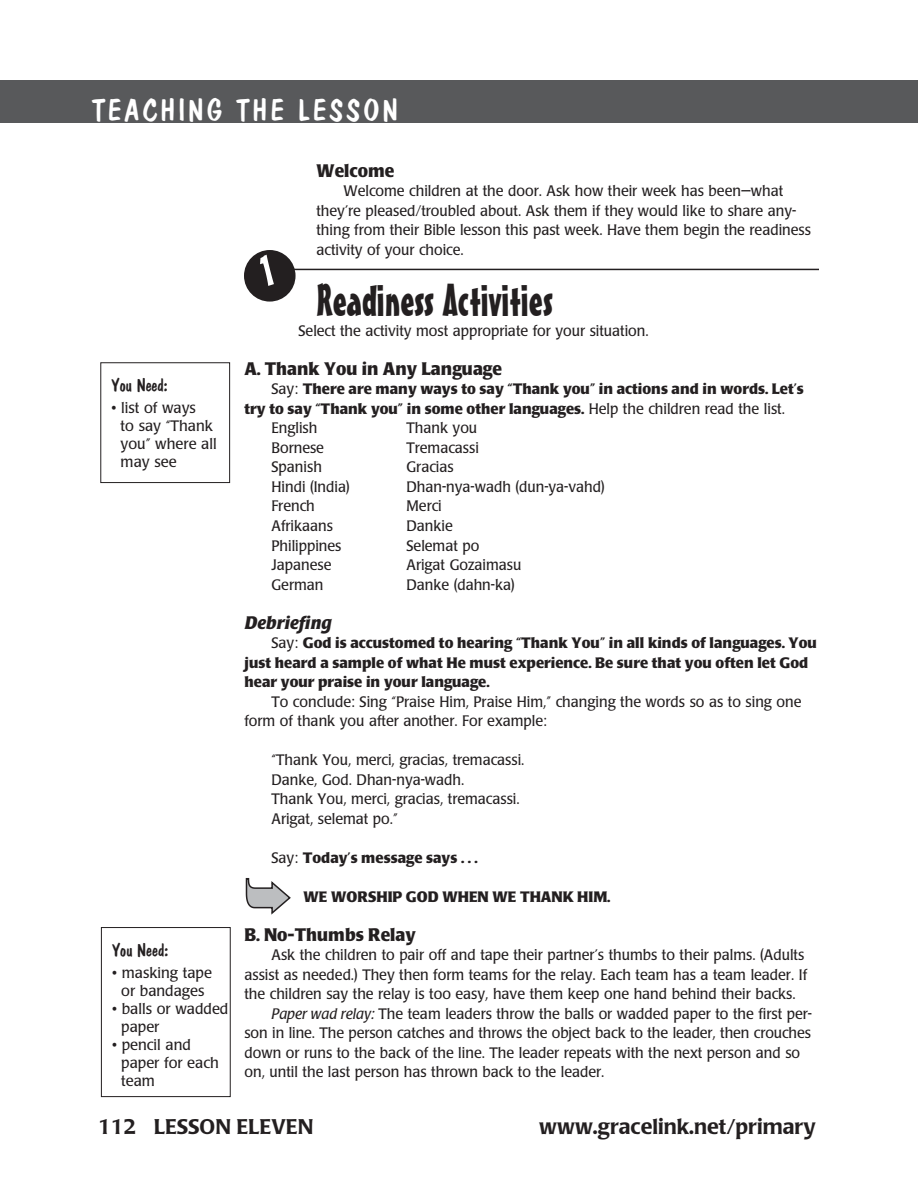
<style>
.page{position:relative;width:918px;height:1202px;background:#fff}
.page>*{position:absolute;margin:0;border:0;box-sizing:border-box;transform-origin:0 0}
.section_title{font:45px "Mister Earl BT";color:#231f20}
.t1{font:30px "Dom Casual D";letter-spacing:.1em;color:#fff}
.t2{font:500 21px "Poppl Laudatio";color:#231f20}
.subhead{font:700 18px "Poppl Laudatio";color:#231f20;scale:.95 1}
.You_Need_head{font:18px "Dom Casual D";color:#231f20}
.subhead-2{font:italic 700 18px "Poppl Laudatio";color:#231f20}
.body{font:15px/19.5px "Poppl Laudatio";color:#231f20;scale:.95 1}
.body-2{font:700 15px/19.5px "Poppl Laudatio";color:#231f20}
.Welcome{font:15px/19.5px "Poppl Laudatio";color:#231f20;scale:.95 1}
.You_Need_items{font:15px/18px "Poppl Laudatio";color:#231f20}
.body-Xindent{font:700 15px "Poppl Laudatio";color:#231f20}
.s1{font-weight:400}
.s2{font-style:italic}
</style>
<div class="page">
<hr style="left:292px;top:269px;width:527px;height:1px;background:#231f20">
<div style="left:0;top:80px;width:891px;height:43px;background:#58595b"></div>
<div style="left:891px;top:80px;width:27px;height:43px;background:#58595b"></div>
<div style="left:101px;top:927px;width:130px;height:170px;border:1px solid #231f20"></div>
<svg style="left:246px;top:878px;width:45px;height:36px"></svg>
<div style="left:100px;top:362px;width:130px;height:121px;border:1px solid #231f20"></div>
<svg style="left:244px;top:250px;width:52px;height:51px"></svg>
<p class="t1" style="left:92px;top:92px;width:307px">TEACHING THE LESSON</p>
<p class="You_Need_head" style="left:112px;top:374px;width:58px">You Need:</p>
<p class="You_Need_items" style="left:121px;top:399px;width:98px;text-indent:-9px">• list of ways<br>to say “Thank you” where all may see</p>
<p class="You_Need_head" style="left:112px;top:939px;width:58px">You Need:</p>
<p class="You_Need_items" style="left:112px;top:964px;width:101px;text-align:center">• masking tape or bandages</p>
<p class="You_Need_items" style="left:121px;top:1000px;width:109px;text-indent:-9px">• balls or wadded paper</p>
<p class="You_Need_items" style="left:121px;top:1036px;width:99px;text-indent:-9px">• pencil and paper for each team</p>
<p class="subhead" style="left:317px;top:160px;width:84px">Welcome</p>
<p class="Welcome" style="left:316px;top:182px;width:522px;text-indent:27px">Welcome children at the door. Ask how their week has been—what they’re pleased/troubled about. Ask them if they would like to share any&shy;thing from their Bible lesson this past week. Have them begin the readiness activity of your choice.</p>
<p class="section_title" style="left:317px;top:273px;width:238px">Readiness Activities</p>
<p class="body" style="left:299px;top:321px;width:370px">Select the activity most appropriate for your situation.</p>
<p class="subhead" style="left:244px;top:358px;width:273px">A. Thank You in Any Language</p>
<p class="body-2" style="left:244px;top:380px;width:561px;text-indent:27px"><span class="s1">Say:</span> There are many ways to say “Thank you” in actions and in words. Let’s try to say “Thank you” in some other languages. <span class="s1">Help the children read the list.</span></p>
<p class="body" style="left:272px;top:419px;width:50px">English</p>
<p class="body" style="left:407px;top:419px;width:76px">Thank you</p>
<p class="body" style="left:272px;top:438px;width:57px">Bornese</p>
<p class="body" style="left:407px;top:438px;width:78px">Tremacassi</p>
<p class="body" style="left:272px;top:458px;width:55px">Spanish</p>
<p class="body" style="left:407px;top:458px;width:51px">Gracias</p>
<p class="body" style="left:272px;top:477px;width:84px">Hindi (India)</p>
<p class="body" style="left:407px;top:477px;width:210px">Dhan-nya-wadh (dun-ya-vahd)</p>
<p class="body" style="left:272px;top:497px;width:47px">French</p>
<p class="body" style="left:407px;top:497px;width:39px">Merci</p>
<p class="body" style="left:272px;top:516px;width:66px">Afrikaans</p>
<p class="body" style="left:407px;top:516px;width:50px">Dankie</p>
<p class="body" style="left:272px;top:536px;width:75px">Philippines</p>
<p class="body" style="left:407px;top:536px;width:78px">Selemat po</p>
<p class="body" style="left:272px;top:555px;width:65px">Japanese</p>
<p class="body" style="left:407px;top:555px;width:123px">Arigat Gozaimasu</p>
<p class="body" style="left:272px;top:575px;width:56px">German</p>
<p class="body" style="left:407px;top:575px;width:115px">Danke (dahn-ka)</p>
<p class="subhead-2" style="left:244px;top:612px;width:89px">Debriefing</p>
<p class="body-2" style="left:244px;top:633px;width:574px;text-indent:27px"><span class="s1">Say:</span> God is accustomed to hearing “Thank You” in all kinds of languages. You just heard a sample of what He must experience. Be sure that you often let God hear your praise in your language.</p>
<p class="body" style="left:244px;top:692px;width:588px;text-indent:27px">To conclude: Sing “Praise Him, Praise Him,” changing the words so as to sing one form of thank you after another. For example:</p>
<p class="body" style="left:272px;top:750px;width:268px">“Thank You, merci, gracias, tremacassi.</p>
<p class="body" style="left:272px;top:770px;width:205px">Danke, God. Dhan-nya-wadh.</p>
<p class="body" style="left:272px;top:789px;width:263px">Thank You, merci, gracias, tremacassi.</p>
<p class="body" style="left:272px;top:809px;width:135px">Arigat, selemat po.”</p>
<p class="body-2" style="left:272px;top:848px;width:207px"><span class="s1">Say:</span> Today’s message says . . .</p>
<p class="body-Xindent" style="left:303px;top:888px;width:308px">WE WORSHIP GOD WHEN WE THANK HIM.</p>
<p class="subhead" style="left:244px;top:924px;width:182px">B. No-Thumbs Relay</p>
<p class="body" style="left:244px;top:945px;width:594px;text-indent:27px">Ask the children to pair off and tape their partner’s thumbs to their palms. (Adults assist as needed.) They then form teams for the relay. Each team has a team leader. If the children say the relay is too easy, have them keep one hand behind their backs.</p>
<p class="body" style="left:244px;top:1004px;width:599px;text-indent:27px"><span class="s2">Paper wad relay:</span> The team leaders throw the balls or wadded paper to the first per&shy;son in line. The person catches and throws the object back to the leader, then crouches down or runs to the back of the line. The leader repeats with the next person and so on, until the last person has thrown back to the leader.</p>
<p class="t2" style="left:98px;top:1115px;width:217px">112 LESSON ELEVEN</p>
<p class="t2" style="left:539px;top:1115px;width:278px">www.gracelink.net/primary</p>
</div>
